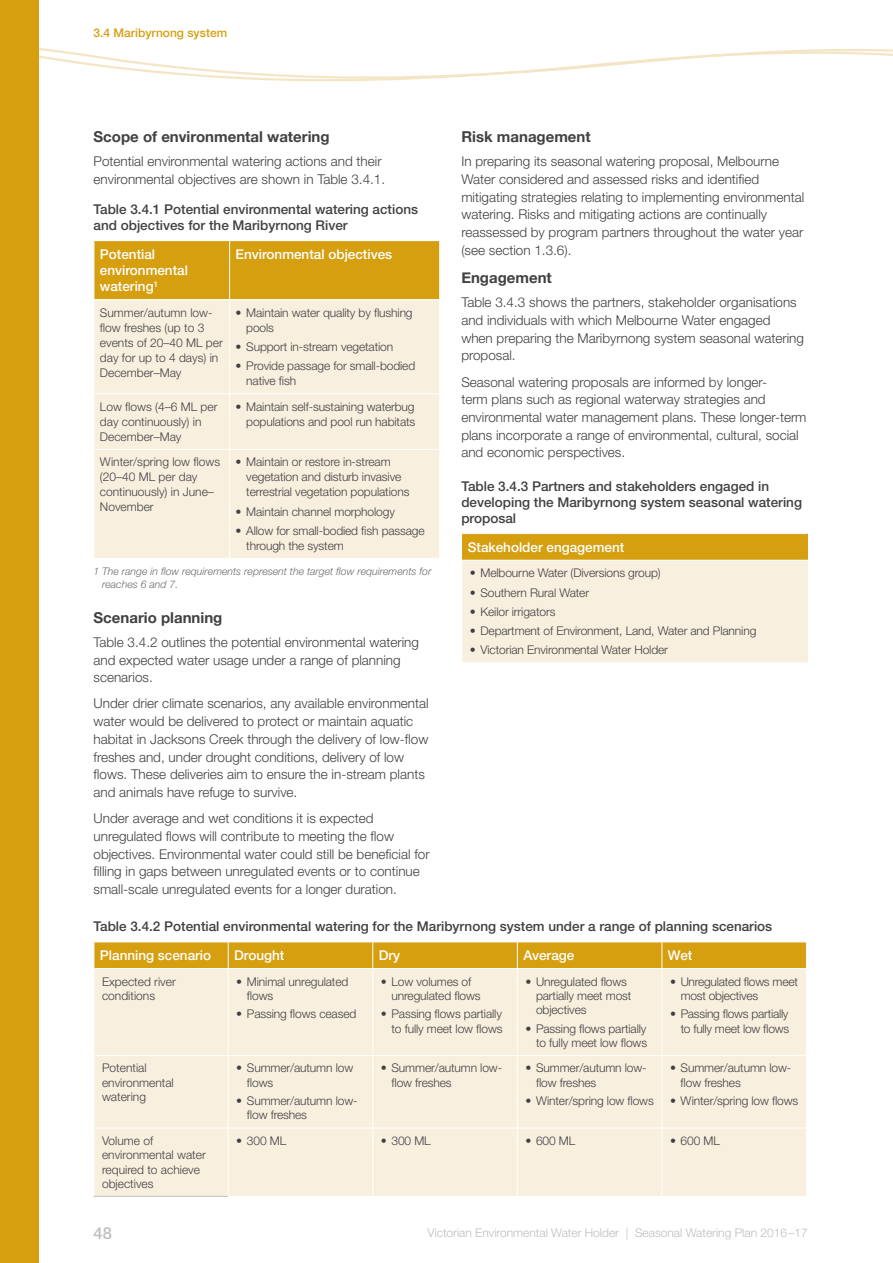
<style>
.page{position:relative;width:893px;height:1263px;background:#fff}
.page>*{position:absolute;margin:0;border:0;box-sizing:border-box;transform-origin:0 0}
.t1{font:500 16.5px "Helvetica Neue LT Std";color:#bcbec0}
.t2{font:700 15px "Helvetica Neue";color:#414042}
.t3{font:300 13.5px/17.7px "Helvetica Neue LT Std";color:#414042}
.t4{font:500 13.5px/16.2px "Helvetica Neue LT Std";color:#414042}
.t5{font:500 13.5px/16.2px "Helvetica Neue LT Std";color:#fff}
.t6{font:300 12px/14.2px "Helvetica Neue LT Std";letter-spacing:-.01em;color:#414042}
.t7{font:300 12px "Helvetica Neue LT Std";color:#bcbec0}
.t8{font:500 12px "Helvetica Neue LT Std";color:#d59f10}
.t9{font:italic 300 10.5px/13.5px "Helvetica Neue";color:#6d6e71}
</style>
<div class="page">
<svg style="left:38px;top:43px;width:855px;height:58px"></svg>
<div style="left:0;top:0;width:38px;height:1263px;background:#d59f10"></div>
<div style="left:95px;top:241px;width:344px;height:58px;background:#d59f10"></div>
<div style="left:95px;top:300px;width:344px;height:258px;background:#f9efdf"></div>
<hr style="left:229px;top:241px;width:1px;height:58px;background:#fff">
<hr style="left:229px;top:300px;width:1px;height:93px;background:#fff">
<hr style="left:94px;top:393px;width:136px;height:1px;background:#fff">
<hr style="left:230px;top:393px;width:210px;height:1px;background:#fff">
<hr style="left:229px;top:394px;width:1px;height:55px;background:#fff">
<hr style="left:94px;top:449px;width:136px;height:1px;background:#fff">
<hr style="left:230px;top:449px;width:210px;height:1px;background:#fff">
<hr style="left:229px;top:450px;width:1px;height:108px;background:#fff">
<div style="left:95px;top:969px;width:711px;height:227px;background:#f9efdf"></div>
<hr style="left:94px;top:1196px;width:134px;height:1px;background:#bfc1c3">
<div style="left:94px;top:942px;width:713px;height:26px;background:#d59f10"></div>
<hr style="left:94px;top:1055px;width:134px;height:1px;background:#fff">
<hr style="left:228px;top:1055px;width:145px;height:1px;background:#fff">
<hr style="left:373px;top:1055px;width:144px;height:1px;background:#fff">
<hr style="left:517px;top:1055px;width:145px;height:1px;background:#fff">
<hr style="left:662px;top:1055px;width:144px;height:1px;background:#fff">
<hr style="left:94px;top:1127px;width:134px;height:1px;background:#fff">
<hr style="left:228px;top:1127px;width:145px;height:1px;background:#fff">
<hr style="left:373px;top:1127px;width:144px;height:1px;background:#fff">
<hr style="left:517px;top:1127px;width:145px;height:1px;background:#fff">
<hr style="left:662px;top:1127px;width:144px;height:1px;background:#fff">
<hr style="left:228px;top:969px;width:1px;height:86px;background:#fff">
<hr style="left:372px;top:969px;width:1px;height:86px;background:#fff">
<hr style="left:517px;top:969px;width:1px;height:86px;background:#fff">
<hr style="left:662px;top:969px;width:1px;height:86px;background:#fff">
<hr style="left:228px;top:1056px;width:1px;height:71px;background:#fff">
<hr style="left:372px;top:1056px;width:1px;height:71px;background:#fff">
<hr style="left:517px;top:1056px;width:1px;height:71px;background:#fff">
<hr style="left:662px;top:1056px;width:1px;height:71px;background:#fff">
<hr style="left:228px;top:1128px;width:1px;height:68px;background:#fff">
<hr style="left:372px;top:1128px;width:1px;height:68px;background:#fff">
<hr style="left:517px;top:1128px;width:1px;height:68px;background:#fff">
<hr style="left:662px;top:1128px;width:1px;height:68px;background:#fff">
<div style="left:462px;top:534px;width:345px;height:26px;background:#d59f10"></div>
<div style="left:462px;top:560px;width:345px;height:103px;background:#f9efdf"></div>
<hr style="left:461px;top:560px;width:346px;height:1px;background:#fff">
<hr style="left:461px;top:662px;width:346px;height:1px;background:#fff">
<p class="t8" style="left:94px;top:26px;width:135px">3.4 Maribyrnong system</p>
<p class="t2" style="left:94px;top:125px;width:238px">Scope of environmental watering</p>
<p class="t3" style="left:94px;top:152px;width:293px">Potential environmental watering actions and their environmental objectives are shown in Table 3.4.1.</p>
<p class="t4" style="left:94px;top:201px;width:326px">Table 3.4.1 Potential environmental watering actions and objectives for the Maribyrnong River</p>
<p class="t5" style="left:100px;top:246px;width:90px">Potential environmental watering<sup>1</sup></p>
<p class="t5" style="left:236px;top:246px;width:158px">Environmental objectives</p>
<p class="t6" style="left:100px;top:305px;width:124px;line-height:15px">Summer/autumn low&shy;flow freshes (up to 3 events of 20–40 ML per day for up to 4 days) in<br>December–May</p>
<p class="t6" style="left:246px;top:305px;width:168px;line-height:15px;text-indent:-11px">• Maintain water quality by flushing pools</p>
<p class="t6" style="left:236px;top:339px;width:159px">• Support in-stream vegetation</p>
<p class="t6" style="left:246px;top:358px;width:170px;line-height:15px;text-indent:-11px">• Provide passage for small-bodied native fish</p>
<p class="t6" style="left:100px;top:399px;width:119px;line-height:15px">Low flows (4–6 ML per day continuously) in<br>December–May</p>
<p class="t6" style="left:236px;top:399px;width:181px;line-height:15px;text-align:right">• Maintain self-sustaining waterbug populations and pool run habitats</p>
<p class="t6" style="left:100px;top:454px;width:122px;line-height:15px">Winter/spring low flows (20–40 ML per day continuously) in June–<br>November</p>
<p class="t6" style="left:246px;top:454px;width:165px;line-height:15px;text-indent:-11px">• Maintain or restore in-stream vegetation and disturb invasive terrestrial vegetation populations</p>
<p class="t6" style="left:236px;top:504px;width:161px">• Maintain channel morphology</p>
<p class="t6" style="left:246px;top:523px;width:180px;line-height:15px;text-indent:-11px">• Allow for small-bodied fish passage through the system</p>
<p class="t9" style="left:102px;top:564px;width:331px;text-indent:-9px">1 The range in flow requirements represent the target flow requirements for reaches 6 and 7.</p>
<p class="t2" style="left:94px;top:606px;width:130px">Scenario planning</p>
<p class="t3" style="left:94px;top:633px;width:327px">Table 3.4.2 outlines the potential environmental watering and expected water usage under a range of planning scenarios.</p>
<p class="t3" style="left:94px;top:694px;width:337px">Under drier climate scenarios, any available environmental water would be delivered to protect or maintain aquatic habitat in Jacksons Creek through the delivery of low-flow freshes and, under drought conditions, delivery of low flows. These deliveries aim to ensure the in-stream plants and animals have refuge to survive.</p>
<p class="t3" style="left:94px;top:809px;width:338px">Under average and wet conditions it is expected unregulated flows will contribute to meeting the flow objectives. Environmental water could still be beneficial for filling in gaps between unregulated events or to continue small-scale unregulated events for a longer duration.</p>
<p class="t2" style="left:461px;top:125px;width:131px">Risk management</p>
<p class="t3" style="left:461px;top:152px;width:344px">In preparing its seasonal watering proposal, Melbourne Water considered and assessed risks and identified mitigating strategies relating to implementing environmental watering. Risks and mitigating actions are continually reassessed by program partners throughout the water year (see section 1.3.6).</p>
<p class="t2" style="left:461px;top:266px;width:92px">Engagement</p>
<p class="t3" style="left:461px;top:293px;width:344px">Table 3.4.3 shows the partners, stakeholder organisations and individuals with which Melbourne Water engaged when preparing the Maribyrnong system seasonal watering proposal.</p>
<p class="t3" style="left:461px;top:373px;width:347px">Seasonal watering proposals are informed by longer-<br>term plans such as regional waterway strategies and environmental water management plans. These longer-term plans incorporate a range of environmental, cultural, social and economic perspectives.</p>
<p class="t4" style="left:461px;top:477px;width:342px">Table 3.4.3 Partners and stakeholders engaged in developing the Maribyrnong system seasonal watering proposal</p>
<p class="t5" style="left:468px;top:539px;width:158px">Stakeholder engagement</p>
<p class="t6" style="left:470px;top:566px;width:192px">• Melbourne Water (Diversions group)</p>
<p class="t6" style="left:470px;top:585px;width:121px">• Southern Rural Water</p>
<p class="t6" style="left:470px;top:604px;width:87px">• Keilor irrigators</p>
<p class="t6" style="left:470px;top:623px;width:288px">• Department of Environment, Land, Water and Planning</p>
<p class="t6" style="left:470px;top:643px;width:200px">• Victorian Environmental Water Holder</p>
<p class="t4" style="left:94px;top:918px;width:680px">Table 3.4.2 Potential environmental watering for the Maribyrnong system under a range of planning scenarios</p>
<p class="t5" style="left:100px;top:947px;width:113px">Planning scenario</p>
<p class="t5" style="left:234px;top:947px;width:52px">Drought</p>
<p class="t5" style="left:379px;top:947px;width:23px">Dry</p>
<p class="t5" style="left:523px;top:947px;width:53px">Average</p>
<p class="t5" style="left:668px;top:947px;width:26px">Wet</p>
<p class="t6" style="left:102px;top:974px;width:75px">Expected river conditions</p>
<p class="t6" style="left:247px;top:974px;width:103px;text-indent:-11px">• Minimal unregulated flows</p>
<p class="t6" style="left:236px;top:1007px;width:122px">• Passing flows ceased</p>
<p class="t6" style="left:681px;top:974px;width:119px;text-indent:-11px">• Unregulated flows meet most objectives</p>
<p class="t6" style="left:670px;top:1007px;width:121px;text-align:right">• Passing flows partially to fully meet low flows</p>
<p class="t6" style="left:536px;top:974px;width:97px;text-indent:-11px">• Unregulated flows partially meet most objectives</p>
<p class="t6" style="left:525px;top:1021px;width:123px;text-align:right">• Passing flows partially to fully meet low flows</p>
<p class="t6" style="left:391px;top:974px;width:91px;text-indent:-11px">• Low volumes of unregulated flows</p>
<p class="t6" style="left:381px;top:1007px;width:123px;text-align:right">• Passing flows partially to fully meet low flows</p>
<p class="t6" style="left:102px;top:1061px;width:73px">Potential environmental watering</p>
<p class="t6" style="left:247px;top:1061px;width:108px;text-indent:-11px">• Summer/autumn low flows</p>
<p class="t6" style="left:247px;top:1093px;width:112px;text-indent:-11px">• Summer/autumn low&shy;flow freshes</p>
<p class="t6" style="left:391px;top:1061px;width:112px;text-indent:-11px">• Summer/autumn low&shy;flow freshes</p>
<p class="t6" style="left:536px;top:1061px;width:112px;text-indent:-11px">• Summer/autumn low&shy;flow freshes</p>
<p class="t6" style="left:525px;top:1093px;width:130px">• Winter/spring low flows</p>
<p class="t6" style="left:681px;top:1061px;width:112px;text-indent:-11px">• Summer/autumn low&shy;flow freshes</p>
<p class="t6" style="left:670px;top:1093px;width:130px">• Winter/spring low flows</p>
<p class="t6" style="left:102px;top:1133px;width:105px">Volume of environmental water required to achieve objectives</p>
<p class="t6" style="left:236px;top:1133px;width:51px">• 300 ML</p>
<p class="t6" style="left:381px;top:1133px;width:51px">• 300 ML</p>
<p class="t6" style="left:525px;top:1133px;width:51px">• 600 ML</p>
<p class="t6" style="left:670px;top:1133px;width:51px">• 600 ML</p>
<p class="t1" style="left:94px;top:1223px;width:20px">48</p>
<p class="t7" style="left:427px;top:1225px;width:382px">Victorian Environmental Water Holder | Seasonal Watering Plan 2016–17</p>
</div>
